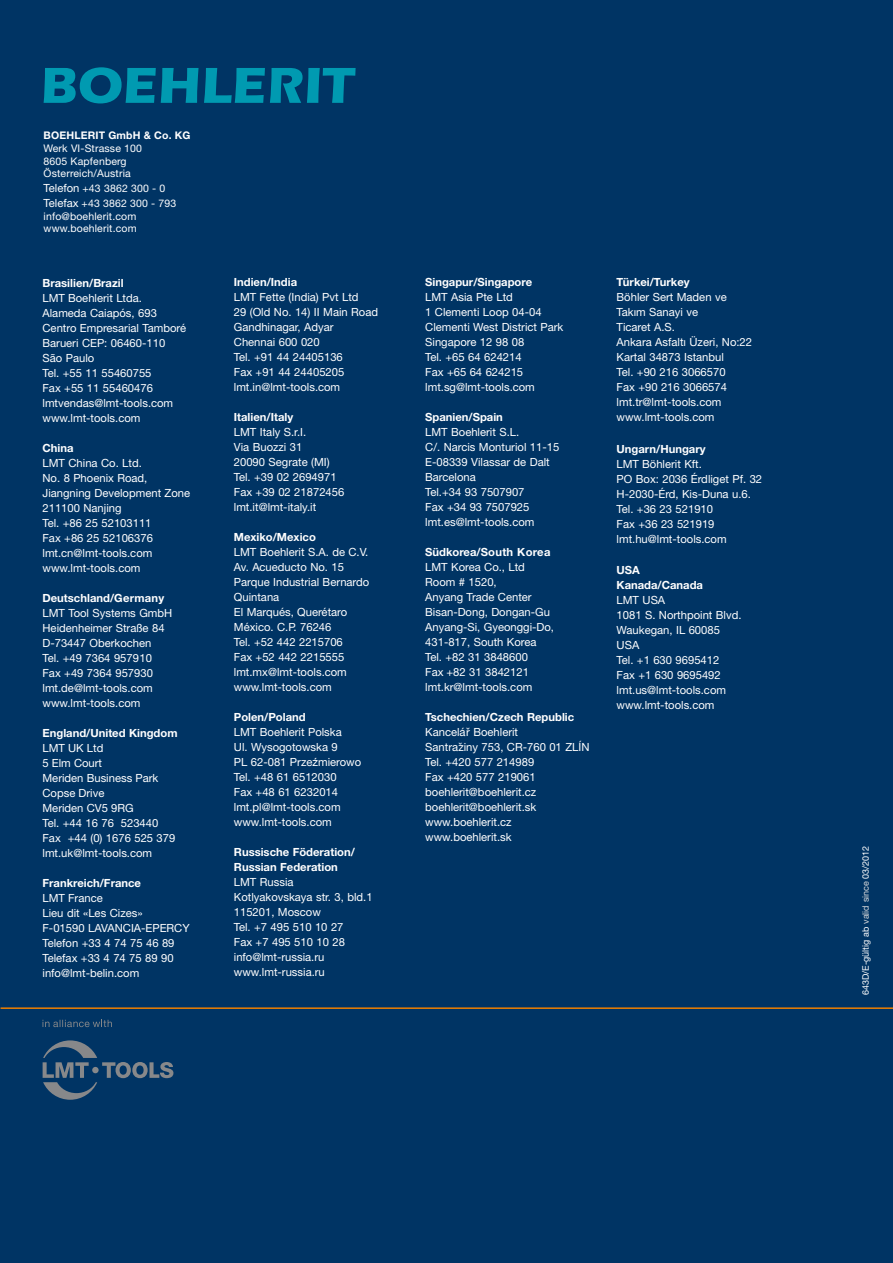
<style>
.page{position:relative;width:893px;height:1263px;background:#003464}
.page>*{position:absolute;margin:0;border:0;box-sizing:border-box;transform-origin:0 0}
.t1{font:11.25px/15px "Helvetica Neue LT Std";color:#fff}
.t2{font:700 11.25px/15px "Helvetica Neue LT Std";color:#fff}
.t3{font:10.5px/12.6px "Helvetica Neue LT Std";letter-spacing:.015em;color:#fff}
.t4{font:700 10.5px "Helvetica Neue LT Std";letter-spacing:.015em;color:#fff}
.t5{font:9px "Helvetica Neue LT Std";color:#fff}
.s1{font-size:11.25px}
.s2{font-family:"Arial"}
.s3{color:#d9dadb}
</style>
<div class="page">
<svg style="left:44px;top:67px;width:312px;height:36px;background:#006d8f"></svg>
<hr style="left:1px;top:1007px;width:892px;height:2px;background:#ee7f00">
<svg style="left:43px;top:1020px;width:69px;height:7px"></svg>
<svg style="left:43px;top:1040px;width:130px;height:60px;background:#1e476c"></svg>
<p class="t4" style="left:44px;top:129px;width:148px">BOEHLERIT GmbH &amp; Co. KG</p>
<p class="t3" style="left:44px;top:142px;width:100px">Werk VI-Strasse 100<br>8605 Kapfenberg<br>Österreich/Austria</p>
<p class="t3" style="left:44px;top:181px;width:134px;line-height:15px"><span class="s1">Telefon</span> +43 3862 300 - 0<br><span class="s1">Telefax</span> +43 3862 300 - 793</p>
<p class="t3" style="left:44px;top:210px;width:95px">info@boehlerit.com www.boehlerit.com</p>
<p class="t2" style="left:43px;top:275px;width:83px">Brasilien/Brazil</p>
<p class="t1" style="left:43px;top:290px;width:145px">LMT Boehlerit Ltda.<br>Alameda Caiapós, 693<br>Centro Empresarial Tamboré<br>Barueri CEP: 06460-110<br>São Paulo<br>Tel. +55 11 55460755<br>Fax +55 11 55460476 lmtvendas@lmt-tools.com www.lmt-tools.com</p>
<p class="t2" style="left:43px;top:440px;width:33px">China</p>
<p class="t1" style="left:43px;top:455px;width:149px">LMT China Co. Ltd.<br>No. 8 Phoenix Road,<br>Jiangning Development Zone<br>211100 Nanjing<br>Tel. +86 25 52103111<br>Fax +86 25 52106376 lmt.cn@lmt-tools.com www.lmt-tools.com</p>
<p class="t2" style="left:43px;top:590px;width:123px">Deutschland/Germany</p>
<p class="t1" style="left:43px;top:605px;width:131px">LMT Tool Systems GmbH<br>Heidenheimer Straße 84<br>D-73447 Oberkochen<br>Tel. +49 7364 957910<br>Fax +49 7364 957930 lmt.de@lmt-tools.com www.lmt-tools.com</p>
<p class="t2" style="left:43px;top:725px;width:137px">England/United Kingdom</p>
<p class="t1" style="left:43px;top:740px;width:134px">LMT UK Ltd<br>5 Elm Court<br>Meriden Business Park<br>Copse Drive<br>Meriden CV5 9RG<br>Tel. +44 16 76 523440<br>Fax +44 (0) 1676 525 379 lmt.uk@lmt-tools.com</p>
<p class="t2" style="left:43px;top:875px;width:100px">Frankreich/France</p>
<p class="t1" style="left:43px;top:890px;width:149px">LMT France<br>Lieu dit «Les Cizes»<br>F-01590 LAVANCIA-EPERCY<br>Telefon +33 4 74 75 46 89<br>Telefax +33 4 74 75 89 90 info@lmt-belin.com</p>
<p class="t2" style="left:234px;top:275px;width:65px">Indien/India</p>
<p class="t1" style="left:234px;top:290px;width:146px">LMT Fette (India) Pvt Ltd<br>29 (Old No. 14) II Main Road<br>Gandhinagar, Adyar<br>Chennai 600 020<br>Tel. +91 44 24405136<br>Fax +91 44 24405205 lmt.in@lmt-tools.com</p>
<p class="t2" style="left:234px;top:410px;width:61px">Italien/Italy</p>
<p class="t1" style="left:234px;top:425px;width:112px">LMT Italy S.r.I.<br>Via Buozzi 31<br>20090 Segrate (MI)<br>Tel. +39 02 2694971<br>Fax +39 02 21872456 lmt.it@lmt-italy.it</p>
<p class="t2" style="left:234px;top:530px;width:84px">Mexiko/Mexico</p>
<p class="t1" style="left:234px;top:545px;width:137px">LMT Boehlerit S.A. de C.V.<br>Av. Acueducto No. 15<br>Parque Industrial Bernardo<br>Quintana<br>El Marqués, Querétaro<br>México. C.P. 76246<br>Tel. +52 442 2215706<br>Fax +52 442 2215555 lmt.mx@lmt-tools.com www.lmt-tools.com</p>
<p class="t2" style="left:234px;top:710px;width:73px">Polen/Poland</p>
<p class="t1" style="left:234px;top:725px;width:129px">LMT Boehlerit Polska<br>Ul. Wysogotowska 9<br>PL 62-081 Prze<span class="s2">ź</span>mierowo<br>Tel. +48 61 6512030<br>Fax +48 61 6232014 lmt.pl@lmt-tools.com www.lmt-tools.com</p>
<p class="t2" style="left:234px;top:845px;width:123px">Russische Föderation/<br>Russian Federation</p>
<p class="t1" style="left:234px;top:875px;width:140px">LMT Russia<br>Kotlyakovskaya str. 3, bld.1<br>115201, Moscow<br>Tel. +7 495 510 10 27<br>Fax +7 495 510 10 28 info@lmt-russia.ru www.lmt-russia.ru</p>
<p class="t2" style="left:425px;top:275px;width:108px">Singapur/Singapore</p>
<p class="t1" style="left:425px;top:290px;width:140px">LMT Asia Pte Ltd<br>1 Clementi Loop 04-04<br>Clementi West District Park<br>Singapore 12 98 08<br>Tel. +65 64 624214<br>Fax +65 64 624215 lmt.sg@lmt-tools.com</p>
<p class="t2" style="left:425px;top:410px;width:79px">Spanien/Spain</p>
<p class="t1" style="left:425px;top:425px;width:136px">LMT Boehlerit S.L.<br>C/. Narcis Monturiol 11-15<br>E-08339 Vilassar de Dalt<br>Barcelona<br>Tel.+34 93 7507907<br>Fax +34 93 7507925 lmt.es@lmt-tools.com</p>
<p class="t2" style="left:425px;top:544px;width:127px">Südkorea/South Korea</p>
<p class="t1" style="left:425px;top:560px;width:130px">LMT Korea Co., Ltd<br>Room # 1520,<br>Anyang Trade Center<br>Bisan-Dong, Dongan-Gu<br>Anyang-Si, Gyeonggi-Do,<br>431-817, South Korea<br>Tel. +82 31 3848600<br>Fax +82 31 3842121 lmt.kr@lmt-tools.com</p>
<p class="t2" style="left:425px;top:709px;width:151px">Tschechien/Czech Republic</p>
<p class="t1" style="left:425px;top:725px;width:166px">Kanceláˇr Boehlerit<br>Santraˇziny 753, CR-760 01 ZLÍN<br>Tel. +420 577 214989<br>Fax +420 577 219061 boehlerit@boehlerit.cz boehlerit@boehlerit.sk www.boehlerit.cz www.boehlerit.sk</p>
<p class="t2" style="left:617px;top:274px;width:75px">Türkei/Turkey</p>
<p class="t1" style="left:617px;top:290px;width:137px">Böhler Sert Maden ve<br>Takım Sanayi ve<br>Ticaret A.S.<br>Ankara Asfaltı Üzeri, No:22<br>Kartal 34873 Istanbul<br>Tel. +90 216 3066570<br>Fax +90 216 3066574 lmt.tr@lmt-tools.com www.lmt-tools.com</p>
<p class="t2" style="left:617px;top:441px;width:90px">Ungarn/Hungary</p>
<p class="t1" style="left:617px;top:456px;width:147px">LMT Böhlerit Kft.<br>PO Box: 2036 Érdliget Pf. 32<br>H-2030-Érd, Kis-Duna u.6.<br>Tel. +36 23 521910<br>Fax +36 23 521919 lmt.hu@lmt-tools.com</p>
<p class="t2" style="left:617px;top:562px;width:88px">USA<br>Kanada/Canada</p>
<p class="t1" style="left:617px;top:592px;width:126px">LMT USA<br>1081 S. Northpoint Blvd.<br>Waukegan, IL 60085<br>USA<br>Tel. +1 630 9695412<br>Fax +1 630 9695492 lmt.us@lmt-tools.com www.lmt-tools.com</p>
<p class="t5" style="left:860px;top:995px;width:151px;rotate:-90deg">643D/E-gültig ab <span class="s3">valid since</span> 03/2012</p>
</div>
